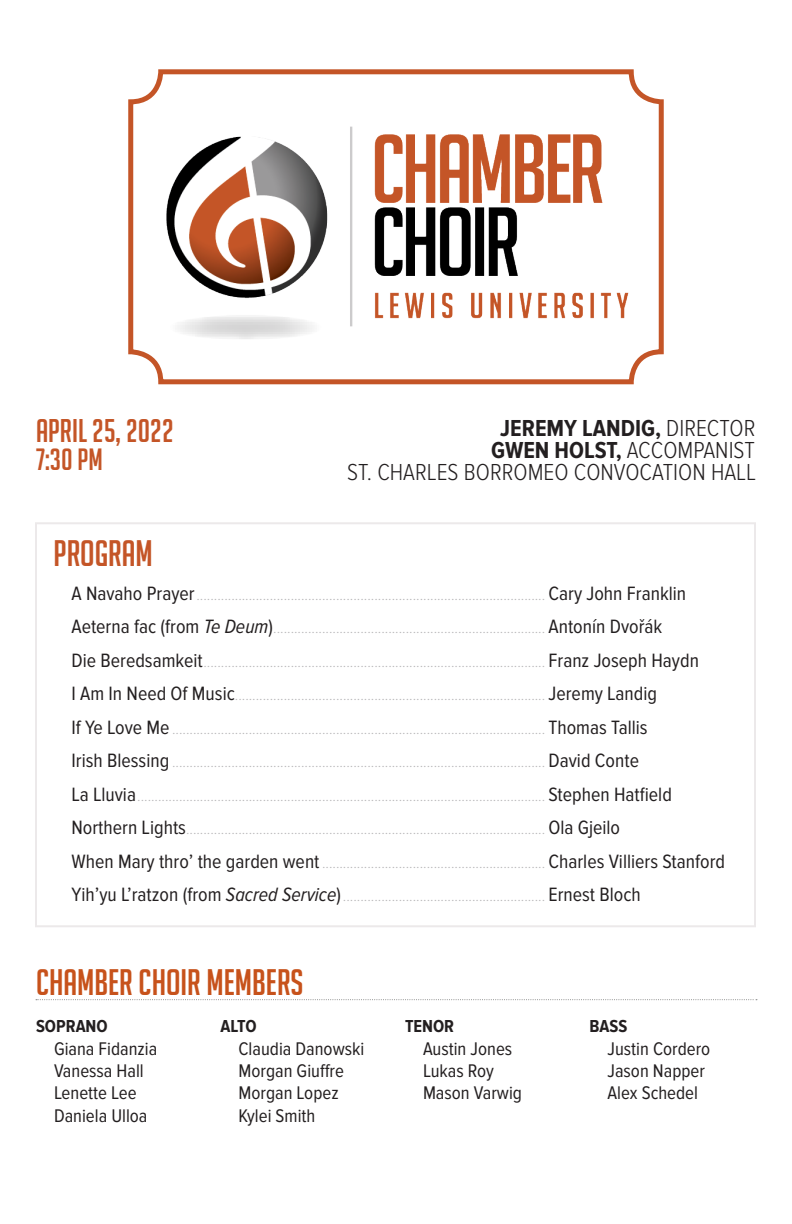
<style>
.page{position:relative;width:792px;height:1224px;background:#fff}
.page>*{position:absolute;margin:0;border:0;box-sizing:border-box;transform-origin:0 0}
.Large_Title{font:36px "Big Noodle Titling";color:#c7521b}
.t1{font:36px "Big Noodle Titling";color:#c45527}
.Date{font:32px "Big Noodle Titling";color:#c45527}
.Date-2{font:30px "Big Noodle Titling";color:#c45527}
.Date-3{font:300 24px "Proxima Nova Cond";color:#231f20}
.Date-4{font:700 24px "Proxima Nova Cond";color:#231f20}
.Members_Names_Split{font:19px "Proxima Nova Cond";color:#231f20}
.Bold_Subhead_Split{font:700 18px "Proxima Nova Cond";color:#231f20}
.Program_Level_1_-_Ma{font:300 16px "Proxima Nova Cond";color:#b7b6b8}
.s1{font-weight:300}
.s2{font-weight:700}
.s3{font-weight:400;font-size:20px;color:#231f20}
.s4{font-weight:400;font-style:italic;font-size:20px;color:#231f20}
</style>
<div class="page">
<div style="left:35px;top:522px;width:721px;height:405px;border:2px solid #ece9ea"></div>
<div style="left:128px;top:69px;width:536px;height:315px;border:5px solid #c45527;border-radius:30px"></div>
<img style="left:128px;top:95px;width:536px;height:264px">
<svg style="left:36px;top:999px;width:721px;height:1px"></svg>
<p class="Date" style="left:36px;top:413px;width:139px">April 25, 2022</p>
<p class="Date-4" style="left:500px;top:415px;width:257px">JEREMY LANDIG, <span class="s1">DIRECTOR</span></p>
<p class="Date-2" style="left:36px;top:443px;width:68px">7:30 pm</p>
<p class="Date-3" style="left:491px;top:437px;width:265px"><span class="s2">GWEN HOLST,</span> ACCOMPANIST</p>
<p class="Date-3" style="left:347px;top:459px;width:410px">ST. CHARLES BORROMEO CONVOCATION HALL</p>
<p class="t1" style="left:54px;top:534px;width:101px">PROGRAM</p>
<p class="Program_Level_1_-_Ma" style="left:72px;top:585px;width:616px"><span class="s3">A Navaho Prayer</span>.................................................................................................... <span class="s3">Cary John Franklin</span></p>
<p class="Program_Level_1_-_Ma" style="left:72px;top:619px;width:592px"><span class="s3">Aeterna fac (from</span> <span class="s4">Te Deum</span><span class="s3">)</span>.............................................................................. <span class="s3">Antonín Dvořák</span></p>
<p class="Program_Level_1_-_Ma" style="left:72px;top:652px;width:629px"><span class="s3">Die Beredsamkeit</span>.................................................................................................. <span class="s3">Franz Joseph Haydn</span></p>
<p class="Program_Level_1_-_Ma" style="left:72px;top:686px;width:587px"><span class="s3">I Am In Need Of Music</span>......................................................................................... <span class="s3">Jeremy Landig</span></p>
<p class="Program_Level_1_-_Ma" style="left:72px;top:719px;width:578px"><span class="s3">If Ye Love Me</span> ........................................................................................................... <span class="s3">Thomas Tallis</span></p>
<p class="Program_Level_1_-_Ma" style="left:72px;top:753px;width:569px"><span class="s3">Irish Blessing</span> ........................................................................................................... <span class="s3">David Conte</span></p>
<p class="Program_Level_1_-_Ma" style="left:72px;top:786px;width:602px"><span class="s3">La Lluvia</span>..................................................................................................................... <span class="s3">Stephen Hatfield</span></p>
<p class="Program_Level_1_-_Ma" style="left:72px;top:820px;width:550px"><span class="s3">Northern Lights</span>....................................................................................................... <span class="s3">Ola Gjeilo</span></p>
<p class="Program_Level_1_-_Ma" style="left:72px;top:853px;width:655px"><span class="s3">When Mary thro’ the garden went</span>................................................................ <span class="s3">Charles Villiers Stanford</span></p>
<p class="Program_Level_1_-_Ma" style="left:72px;top:887px;width:571px"><span class="s3">Yih’yu L’ratzon (from</span> <span class="s4">Sacred Service</span><span class="s3">)</span>.......................................................... <span class="s3">Ernest Bloch</span></p>
<p class="Large_Title" style="left:36px;top:963px;width:269px">CHAMBER CHOIR MEMBERS</p>
<p class="Bold_Subhead_Split" style="left:36px;top:1016px;width:73px">SOPRANO</p>
<p class="Members_Names_Split" style="left:54px;top:1038px;width:105px">Giana Fidanzia</p>
<p class="Members_Names_Split" style="left:54px;top:1060px;width:91px">Vanessa Hall</p>
<p class="Members_Names_Split" style="left:54px;top:1083px;width:84px">Lenette Lee</p>
<p class="Members_Names_Split" style="left:54px;top:1105px;width:95px">Daniela Ulloa</p>
<p class="Bold_Subhead_Split" style="left:220px;top:1016px;width:38px">ALTO</p>
<p class="Members_Names_Split" style="left:238px;top:1038px;width:127px">Claudia Danowski</p>
<p class="Members_Names_Split" style="left:238px;top:1060px;width:107px">Morgan Giuffre</p>
<p class="Members_Names_Split" style="left:238px;top:1083px;width:102px">Morgan Lopez</p>
<p class="Members_Names_Split" style="left:238px;top:1105px;width:78px">Kylei Smith</p>
<p class="Bold_Subhead_Split" style="left:405px;top:1016px;width:51px">TENOR</p>
<p class="Members_Names_Split" style="left:423px;top:1038px;width:91px">Austin Jones</p>
<p class="Members_Names_Split" style="left:423px;top:1060px;width:72px">Lukas Roy</p>
<p class="Members_Names_Split" style="left:423px;top:1083px;width:101px">Mason Varwig</p>
<p class="Bold_Subhead_Split" style="left:590px;top:1016px;width:39px">BASS</p>
<p class="Members_Names_Split" style="left:608px;top:1038px;width:104px">Justin Cordero</p>
<p class="Members_Names_Split" style="left:608px;top:1060px;width:99px">Jason Napper</p>
<p class="Members_Names_Split" style="left:608px;top:1083px;width:92px">Alex Schedel</p>
</div>
